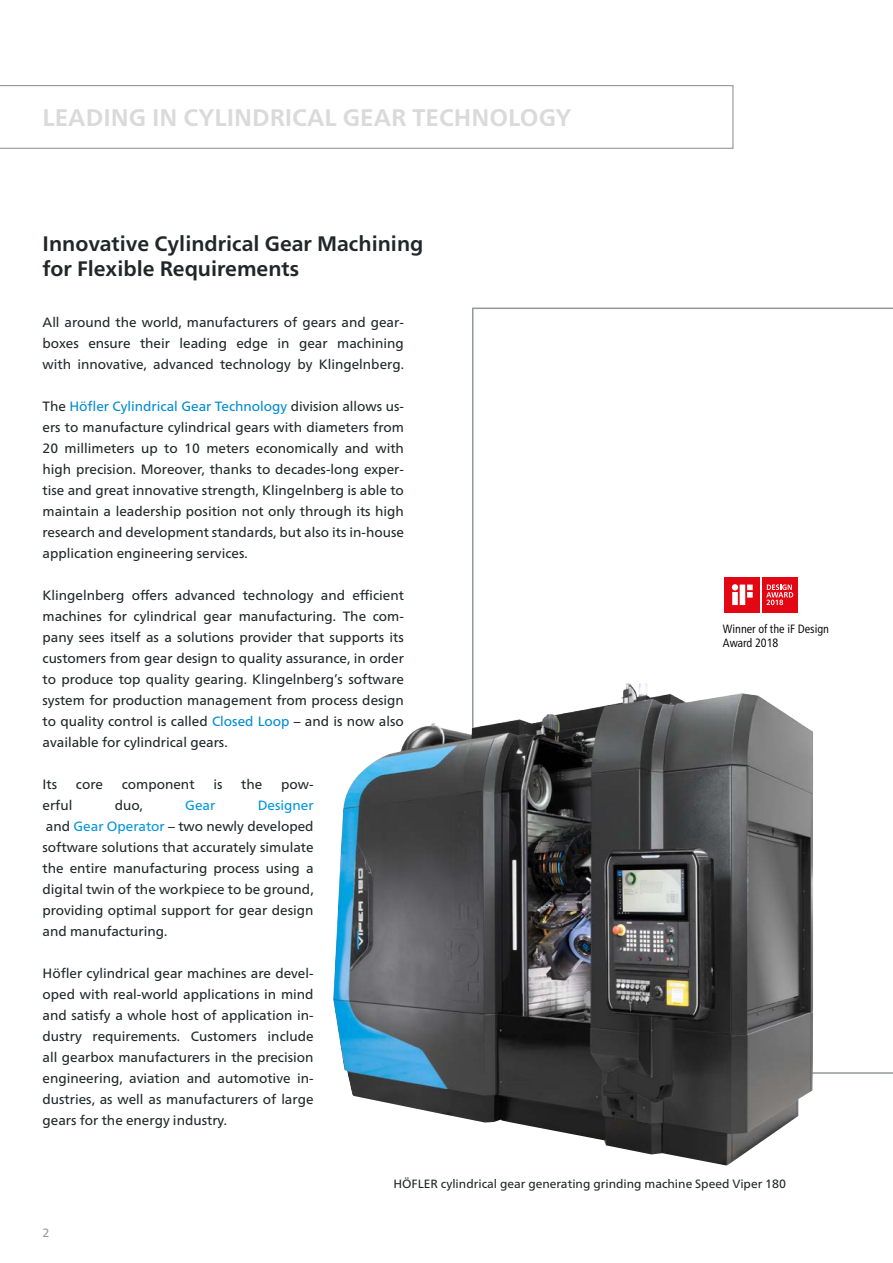
<style>
.page{position:relative;width:893px;height:1263px;background:#fff}
.page>*{position:absolute;margin:0;border:0;box-sizing:border-box;transform-origin:0 0}
.t1{font:700 24px "Frutiger Neue LTW1 G";color:#dadada}
.t2{font:700 21px/25.2px "Frutiger Neue LTW1 G";color:#202729}
.t3{font:13.5px/21px "Frutiger Neue LTW1 G";color:#202729;text-align:justify}
.t4{font:13.5px "Frutiger Neue LTW1 G";color:#0095db}
.t5{font:12px "Frutiger Neue LTW1 G";color:#202729}
.t6{font:condensed 12px/14.4px "Frutiger Neue LTW1 G";color:#000}
.t7{font:12px "Frutiger Neue LTW1 G";color:#91989c}
.s1{color:#008bd2}
.s2{color:#0095db}
</style>
<div class="page">
<svg style="left:472px;top:308px;width:421px;height:766px"></svg>
<svg style="left:0;top:85px;width:733px;height:64px"></svg>
<svg style="left:723px;top:575px;width:76px;height:39px"></svg>
<div style="left:725px;top:577px;width:35px;height:35px;background:#e30613"></div>
<svg style="left:732px;top:584px;width:21px;height:21px"></svg>
<div style="left:762px;top:577px;width:35px;height:35px;background:#e30613"></div>
<svg style="left:766px;top:584px;width:27px;height:21px"></svg>
<img style="left:333px;top:684px;width:480px;height:481px">
<h1 class="t1" style="left:43px;top:103px;width:530px">LEADING IN CYLINDRICAL GEAR TECHNOLOGY</h1>
<h2 class="t2" style="left:43px;top:231px;width:382px">Innovative Cylindrical Gear Machining for Flexible Requirements</h2>
<p class="t3" style="left:43px;top:312px;width:363px">All around the world, manufacturers of gears and gear&shy;boxes ensure their leading edge in gear machining with innovative, advanced technology by Klingelnberg.</p>
<p class="t3" style="left:43px;top:396px;width:363px">The <span class="s1">Höfler Cylindrical Gear Technology</span> division allows us&shy;ers to manufacture cylindrical gears with diameters from 20 millimeters up to 10 meters economically and with high precision. Moreover, thanks to decades-long exper&shy;tise and great innovative strength, Klingelnberg is able to maintain a leadership position not only through its high research and development standards, but also its in-house application engineering services.</p>
<p class="t3" style="left:43px;top:585px;width:363px">Klingelnberg offers advanced technology and efficient machines for cylindrical gear manufacturing. The com&shy;pany sees itself as a solutions provider that supports its customers from gear design to quality assurance, in order to produce top quality gearing. Klingelnberg’s software system for production management from process design to quality control is called <span class="s1">Closed Loop</span> – and is now also available for cylindrical gears.</p>
<p class="t3" style="left:43px;top:774px;width:16px">Its</p>
<p class="t3" style="left:76px;top:774px;width:29px">core</p>
<p class="t3" style="left:122px;top:774px;width:74px">component</p>
<p class="t3" style="left:213px;top:774px;width:11px">is</p>
<p class="t3" style="left:241px;top:774px;width:23px">the</p>
<p class="t3" style="left:281px;top:774px;width:34px">pow-</p>
<p class="t3" style="left:43px;top:795px;width:31px">erful</p>
<p class="t3" style="left:115px;top:795px;width:29px">duo,</p>
<p class="t4" style="left:185px;top:797px;width:32px">Gear</p>
<p class="t3" style="left:43px;top:795px;width:273px;text-indent:215px"><span class="s2">Designer </span>and <span class="s2">Gear Operator</span> – two newly developed software solutions that accurately simulate the entire manufacturing process using a digital twin of the workpiece to be ground, providing optimal support for gear design and manufacturing.</p>
<p class="t3" style="left:43px;top:963px;width:273px">Höfler cylindrical gear machines are devel&shy;oped with real-world applications in mind and satisfy a whole host of application in&shy;dustry requirements. Customers include all gearbox manufacturers in the precision engineering, aviation and automotive in&shy;dustries, as well as manufacturers of large gears for the energy industry.</p>
<p class="t6" style="left:723px;top:621px;width:108px">Winner of the iF Design<br>Award 2018</p>
<p class="t7" style="left:43px;top:1226px;width:8px">2</p>
<p class="t5" style="left:393px;top:1177px;width:394px">HÖFLER cylindrical gear generating grinding machine Speed Viper 180</p>
</div>
